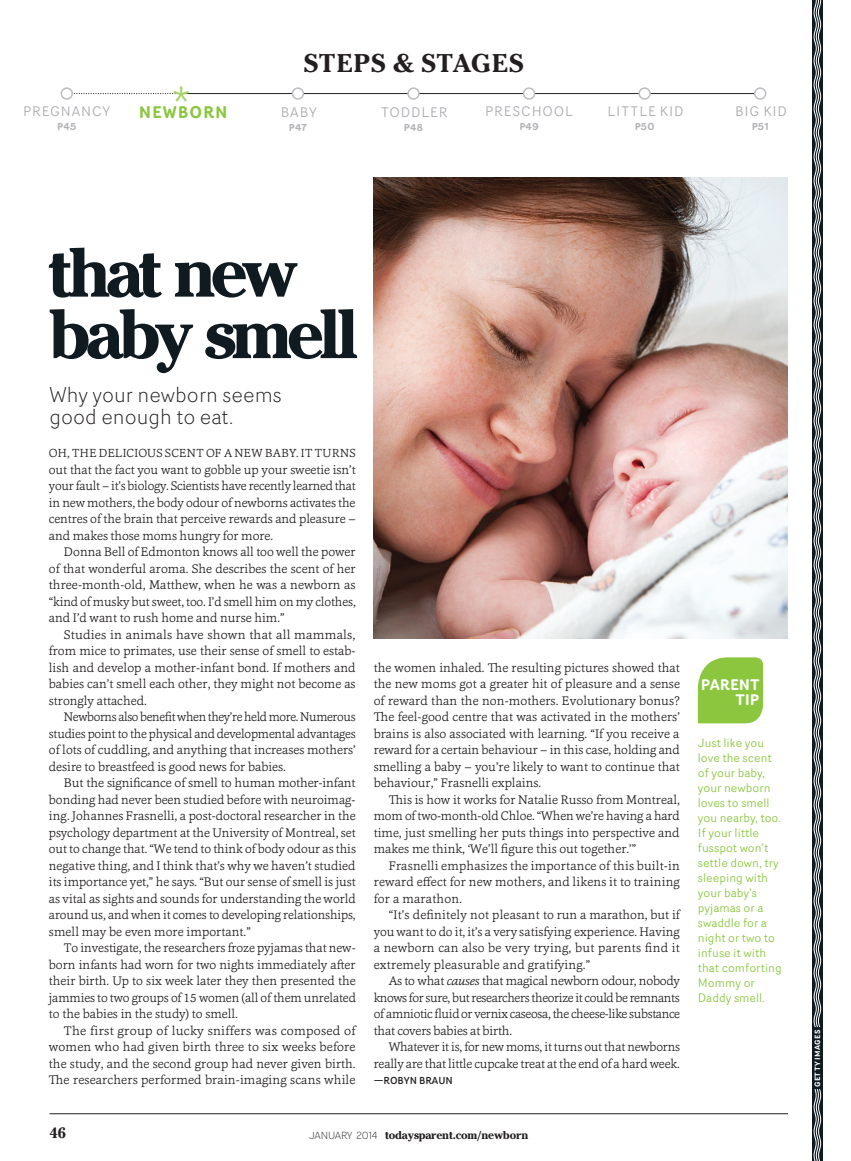
<style>
.page{position:relative;width:851px;height:1161px;background:#fff}
.page>*{position:absolute;margin:0;border:0;box-sizing:border-box;transform-origin:0 0}
.t1{font:700 69px/61.5px "Cheltenham Std";letter-spacing:-.075em;color:#101a21}
.t2{font:300 49.65px "Router";color:#a8d26c}
.t3{font:700 25.5px "Cheltenham Std";letter-spacing:.045em;color:#231f20}
.t4{font:300 21px/22.5px "Router";color:#231f20}
.t5{font:700 16.5px "Router";letter-spacing:.055em;color:#8bc63e}
.t6{font:700 15px/15.8px "Router";letter-spacing:-.005em;color:#fff;text-align:right}
.t7{font:700 15px "Cheltenham Std";color:#231f20}
.t8{font:13.5px "Router";letter-spacing:.065em;color:#a8a9ad}
.t9{font:300 12.75px/16.5px "Cassia";color:#231f20;text-align:justify}
.t10{font:300 12.75px/16.5px "Cassia";color:#231f20;text-align:justify;scale:.96 1}
.t11{font:12px/15px "Router";color:#8bc63e}
.t12{font:300 12px "Cassia";letter-spacing:.025em;color:#231f20}
.t13{font:700 11.25px "Cheltenham Std";letter-spacing:-.015em;color:#231f20}
.t14{font:500 9.9px "Router";color:#231f20}
.t15{font:700 9.75px "Router";letter-spacing:.01em;color:#b2b3b7}
.t16{font:700 7.5px "Router";letter-spacing:.035em;color:#fff}
.s1{font-style:italic}
.s2{font-family:"Router";font-weight:300;font-size:10.2px}
</style>
<div class="page">
<svg style="left:698px;top:657px;width:65px;height:66px;background:#92c94a"></svg>
<svg style="left:73px;top:93px;width:109px;height:1px"></svg>
<div style="left:61px;top:87px;width:12px;height:13px;border:2px solid #bcbdc0;border-radius:50%"></div>
<hr style="left:182px;top:93px;width:578px;height:1px;background:#231f20">
<div style="left:292px;top:88px;width:11px;height:11px;background:#fff;border-radius:50%"></div>
<div style="left:292px;top:87px;width:12px;height:13px;border:2px solid #bcbdc0;border-radius:50%"></div>
<div style="left:408px;top:88px;width:11px;height:11px;background:#fff;border-radius:50%"></div>
<div style="left:407px;top:87px;width:12px;height:13px;border:2px solid #bcbdc0;border-radius:50%"></div>
<div style="left:523px;top:88px;width:11px;height:11px;background:#fff;border-radius:50%"></div>
<div style="left:523px;top:87px;width:12px;height:13px;border:2px solid #bcbdc0;border-radius:50%"></div>
<div style="left:639px;top:88px;width:11px;height:11px;background:#fff;border-radius:50%"></div>
<div style="left:638px;top:87px;width:12px;height:13px;border:2px solid #bcbdc0;border-radius:50%"></div>
<div style="left:754px;top:88px;width:11px;height:11px;background:#fff;border-radius:50%"></div>
<div style="left:754px;top:87px;width:12px;height:13px;border:2px solid #bcbdc0;border-radius:50%"></div>
<img style="left:374px;top:177px;width:413px;height:462px">
<div style="left:812px;top:0;width:10px;height:1161px;background:#101a21"></div>
<svg style="left:813px;top:0;width:8px;height:1161px"></svg>
<hr style="left:50px;top:1113px;width:738px;height:1px;background:#231f20">
<p class="t8" style="left:23px;top:101px;width:89px">pregnancy</p>
<p class="t15" style="left:57px;top:119px;width:21px">P45</p>
<h2 class="t2" style="left:172px;top:69px;width:20px">*</h2>
<h3 class="t3" style="left:304px;top:47px;width:220px">steps &amp; stages</h3>
<p class="t5" style="left:139px;top:100px;width:90px">NEWBORN</p>
<p class="t8" style="left:281px;top:102px;width:38px">baby</p>
<p class="t15" style="left:289px;top:120px;width:19px">P47</p>
<p class="t8" style="left:381px;top:102px;width:68px">toddler</p>
<p class="t15" style="left:404px;top:120px;width:21px">P48</p>
<p class="t8" style="left:485px;top:101px;width:89px">preschool</p>
<p class="t15" style="left:519px;top:119px;width:21px">P49</p>
<p class="t8" style="left:607px;top:101px;width:78px">little kid</p>
<p class="t15" style="left:634px;top:119px;width:21px">P50</p>
<p class="t8" style="left:735px;top:101px;width:53px">big kid</p>
<p class="t15" style="left:751px;top:119px;width:18px">P51</p>
<h1 class="t1" style="left:48px;top:241px;width:312px">that new baby smell</h1>
<h3 class="t4" style="left:50px;top:382px;width:234px">Why your newborn seems good enough to eat.</h3>
<p class="t12" style="left:49px;top:445px;width:308px">Oh, the delicious scent of a new baby. It turns</p>
<p class="t9" style="left:49px;top:461px;width:308px">out that the fact you want to gobble up your sweetie isn’t your fault – it’s biology. Scientists have recently learned that in new mothers, the body odour of newborns activates the centres of the brain that perceive rewards and pleasure – and makes those moms hungry for more.</p>
<p class="t9" style="left:49px;top:543px;width:308px;text-indent:15px">Donna Bell of Edmonton knows all too well the power of that wonderful aroma. She describes the scent of her three-month-old, Matthew, when he was a newborn as “kind of musky but sweet, too. I’d smell him on my clothes, and I’d want to rush home and nurse him.”</p>
<p class="t9" style="left:49px;top:626px;width:308px;text-indent:15px">Studies in animals have shown that all mammals, from mice to primates, use their sense of smell to estab&shy;lish and develop a mother-infant bond. If mothers and babies can’t smell each other, they might not become as strongly attached.</p>
<p class="t10" style="left:49px;top:708px;width:321px;text-indent:15px">Newborns also benefit when they’re held more. Numerous studies point to the physical and developmental advantages of lots of cuddling, and anything that increases mothers’ desire to breastfeed is good news for babies.</p>
<p class="t9" style="left:49px;top:774px;width:308px;text-indent:15px">But the significance of smell to human mother-infant bonding had never been studied before with neuroimag&shy;ing. Johannes Frasnelli, a post-doctoral researcher in the psychology department at the University of Montreal, set out to change that. “We tend to think of body odour as this negative thing, and I think that’s why we haven’t studied its importance yet,” he says. “But our sense of smell is just as vital as sights and sounds for understanding the world around us, and when it comes to developing relationships, smell may be even more important.”</p>
<p class="t9" style="left:49px;top:939px;width:308px;text-indent:15px">To investigate, the researchers froze pyjamas that new&shy;born infants had worn for two nights immediately after their birth. Up to six week later they then presented the jammies to two groups of 15 women (all of them unrelated to the babies in the study) to smell.</p>
<p class="t9" style="left:49px;top:1022px;width:309px;text-indent:15px">The first group of lucky sniffers was composed of women who had given birth three to six weeks before the study, and the second group had never given birth.<br>The researchers performed brain-imaging scans while</p>
<p class="t9" style="left:374px;top:659px;width:308px">the women inhaled. The resulting pictures showed that the new moms got a greater hit of pleasure and a sense of reward than the non-mothers. Evolutionary bonus?<br>The feel-good centre that was activated in the mothers’ brains is also associated with learning. “If you receive a reward for a certain behaviour – in this case, holding and smelling a baby – you’re likely to want to continue that behaviour,” Frasnelli explains.</p>
<p class="t9" style="left:374px;top:791px;width:307px;text-indent:15px">This is how it works for Natalie Russo from Montreal, mom of two-month-old Chloe. “When we’re having a hard time, just smelling her puts things into perspective and makes me think, ‘We’ll figure this out together.’”</p>
<p class="t9" style="left:374px;top:857px;width:308px;text-indent:15px">Frasnelli emphasizes the importance of this built-in reward effect for new mothers, and likens it to training for a marathon.</p>
<p class="t9" style="left:374px;top:906px;width:309px;text-indent:15px">“It’s definitely not pleasant to run a marathon, but if you want to do it, it’s a very satisfying experience. Having a newborn can also be very trying, but parents find it extremely pleasurable and gratifying.”</p>
<p class="t9" style="left:374px;top:972px;width:308px;text-indent:15px">As to what <span class="s1">causes</span> that magical newborn odour, nobody knows for sure, but researchers theorize it could be remnants of amniotic fluid or vernix caseosa, the cheese-like substance that covers babies at birth.</p>
<p class="t9" style="left:374px;top:1038px;width:308px;text-align:right">Whatever it is, for new moms, it turns out that newborns really are that little cupcake treat at the end of a hard week.</p>
<p class="t14" style="left:374px;top:1073px;width:81px">—ROBYN BRAUN</p>
<p class="t7" style="left:50px;top:1123px;width:18px">46</p>
<p class="t13" style="left:309px;top:1128px;width:221px"><span class="s2">January 2014</span> todaysparent.com/newborn</p>
<p class="t6" style="left:701px;top:676px;width:60px">PARENT<br>TIP</p>
<p class="t11" style="left:698px;top:735px;width:85px">Just like you love the scent of your baby, your newborn loves to smell you nearby, too.<br>If your little fusspot won’t settle down, try sleeping with your baby’s pyjamas or a swaddle for a night or two to infuse it with that comforting<br>Mommy or<br>Daddy smell.</p>
<p class="t16" style="left:811px;top:1087px;width:59px;rotate:-90deg">GETTY IMAGES</p>
</div>
